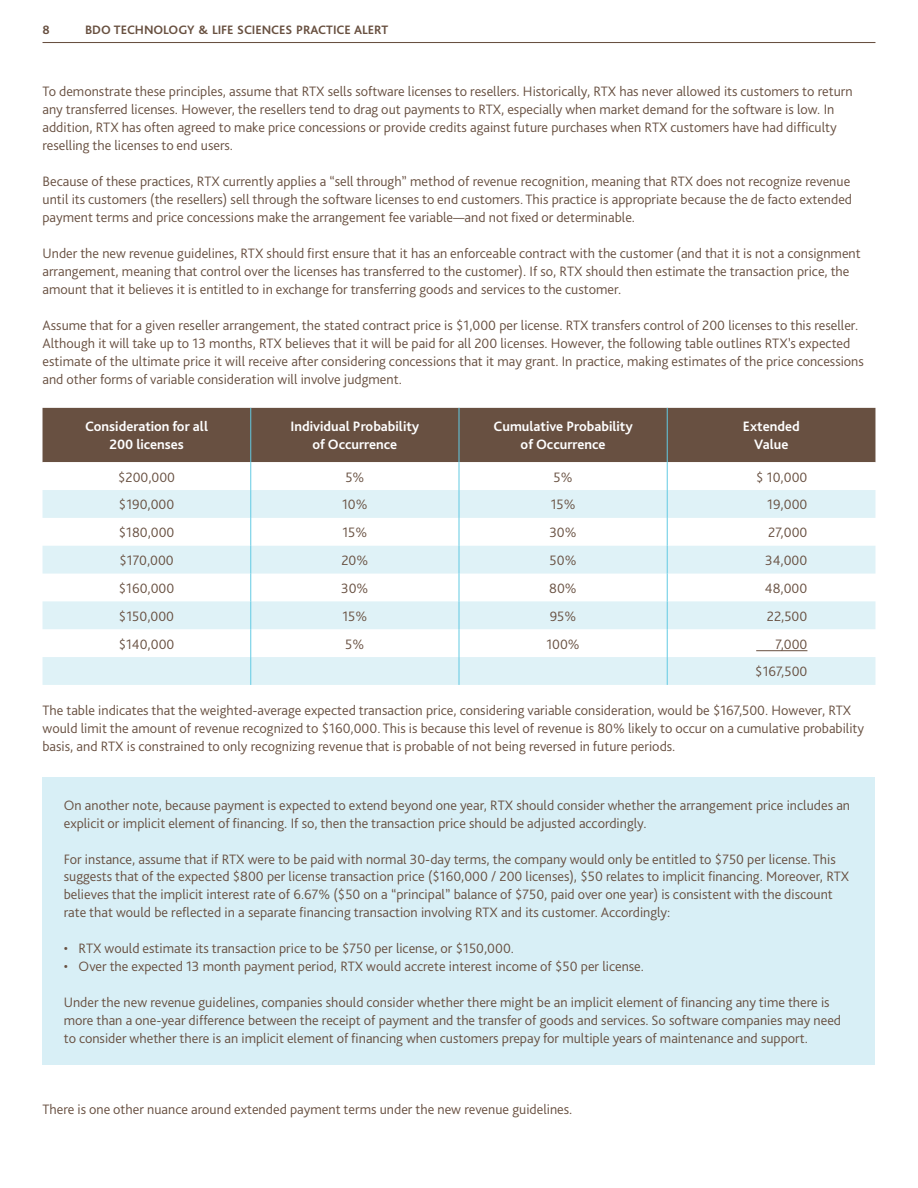
<style>
.page{position:relative;width:918px;height:1188px;background:#fff}
.page>*{position:absolute;margin:0;border:0;box-sizing:border-box;transform-origin:0 0}
.t1{font:300 14.25px/18px "Bliss Pro";color:#685041}
.t2{font:700 14.25px/18px "Bliss Pro";color:#fff;text-align:center}
.t3{font:700 12.75px "Bliss Pro";letter-spacing:-.005em;color:#685040}
.t4{font:700 12.75px "Bliss Pro";color:#685041}
</style>
<div class="page">
<hr style="left:43px;top:42px;width:832px;height:1px;background:#685041">
<div style="left:43px;top:408px;width:832px;height:54px;background:#685041"></div>
<svg style="left:43px;top:490px;width:832px;height:195px;fill:#dff2f7"></svg>
<hr style="left:250px;top:408px;width:1px;height:54px;background:#62cae3">
<hr style="left:459px;top:408px;width:1px;height:54px;background:#62cae3">
<hr style="left:667px;top:408px;width:1px;height:54px;background:#62cae3">
<svg style="left:250px;top:462px;width:1px;height:223px"></svg>
<svg style="left:459px;top:462px;width:1px;height:223px"></svg>
<svg style="left:667px;top:462px;width:1px;height:223px"></svg>
<hr style="left:756px;top:650px;width:51px;height:1px;background:#685041">
<div style="left:43px;top:777px;width:832px;height:288px;background:#d8eff6"></div>
<p class="t4" style="left:43px;top:22px;width:9px">8</p>
<p class="t3" style="left:85px;top:22px;width:305px">BDO TECHNOLOGY &amp; LIFE SCIENCES PRACTICE ALERT</p>
<p class="t1" style="left:43px;top:82px;width:812px">To demonstrate these principles, assume that RTX sells software licenses to resellers. Historically, RTX has never allowed its customers to return any transferred licenses. However, the resellers tend to drag out payments to RTX, especially when market demand for the software is low. In addition, RTX has often agreed to make price concessions or provide credits against future purchases when RTX customers have had difficulty reselling the licenses to end users.</p>
<p class="t1" style="left:43px;top:172px;width:811px">Because of these practices, RTX currently applies a “sell through” method of revenue recognition, meaning that RTX does not recognize revenue until its customers (the resellers) sell through the software licenses to end customers. This practice is appropriate because the de facto extended payment terms and price concessions make the arrangement fee variable—and not fixed or determinable.</p>
<p class="t1" style="left:43px;top:244px;width:820px">Under the new revenue guidelines, RTX should first ensure that it has an enforceable contract with the customer (and that it is not a consignment arrangement, meaning that control over the licenses has transferred to the customer). If so, RTX should then estimate the transaction price, the amount that it believes it is entitled to in exchange for transferring goods and services to the customer.</p>
<p class="t1" style="left:43px;top:316px;width:823px">Assume that for a given reseller arrangement, the stated contract price is $1,000 per license. RTX transfers control of 200 licenses to this reseller.<br>Although it will take up to 13 months, RTX believes that it will be paid for all 200 licenses. However, the following table outlines RTX’s expected estimate of the ultimate price it will receive after considering concessions that it may grant. In practice, making estimates of the price concessions and other forms of variable consideration will involve judgment.</p>
<p class="t2" style="left:85px;top:417px;width:124px">Consideration for all<br>200 licenses</p>
<p class="t2" style="left:290px;top:417px;width:130px">Individual Probability of Occurrence</p>
<p class="t2" style="left:493px;top:417px;width:141px">Cumulative Probability of Occurrence</p>
<p class="t2" style="left:743px;top:417px;width:58px">Extended<br>Value</p>
<p class="t1" style="left:118px;top:467px;width:59px">$200,000</p>
<p class="t1" style="left:345px;top:467px;width:20px">5%</p>
<p class="t1" style="left:554px;top:467px;width:20px">5%</p>
<p class="t1" style="left:756px;top:467px;width:53px">$ 10,000</p>
<p class="t1" style="left:119px;top:495px;width:57px">$190,000</p>
<p class="t1" style="left:342px;top:495px;width:27px">10%</p>
<p class="t1" style="left:551px;top:495px;width:26px">15%</p>
<p class="t1" style="left:767px;top:495px;width:42px">19,000</p>
<p class="t1" style="left:119px;top:523px;width:57px">$180,000</p>
<p class="t1" style="left:342px;top:523px;width:26px">15%</p>
<p class="t1" style="left:550px;top:523px;width:29px">30%</p>
<p class="t1" style="left:768px;top:523px;width:41px">27,000</p>
<p class="t1" style="left:119px;top:551px;width:56px">$170,000</p>
<p class="t1" style="left:341px;top:551px;width:28px">20%</p>
<p class="t1" style="left:550px;top:551px;width:28px">50%</p>
<p class="t1" style="left:765px;top:551px;width:44px">34,000</p>
<p class="t1" style="left:119px;top:579px;width:57px">$160,000</p>
<p class="t1" style="left:341px;top:579px;width:29px">30%</p>
<p class="t1" style="left:549px;top:579px;width:29px">80%</p>
<p class="t1" style="left:765px;top:579px;width:44px">48,000</p>
<p class="t1" style="left:119px;top:607px;width:57px">$150,000</p>
<p class="t1" style="left:342px;top:607px;width:26px">15%</p>
<p class="t1" style="left:550px;top:607px;width:28px">95%</p>
<p class="t1" style="left:767px;top:607px;width:42px">22,500</p>
<p class="t1" style="left:119px;top:635px;width:57px">$140,000</p>
<p class="t1" style="left:345px;top:635px;width:20px">5%</p>
<p class="t1" style="left:546px;top:635px;width:35px">100%</p>
<p class="t1" style="left:755px;top:630px;width:54px;line-height:27.9px;text-align:right">7,000 $167,500</p>
<p class="t1" style="left:43px;top:701px;width:823px">The table indicates that the weighted-average expected transaction price, considering variable consideration, would be $167,500. However, RTX would limit the amount of revenue recognized to $160,000. This is because this level of revenue is 80% likely to occur on a cumulative probability basis, and RTX is constrained to only recognizing revenue that is probable of not being reversed in future periods.</p>
<p class="t1" style="left:64px;top:795px;width:788px">On another note, because payment is expected to extend beyond one year, RTX should consider whether the arrangement price includes an explicit or implicit element of financing. If so, then the transaction price should be adjusted accordingly.</p>
<p class="t1" style="left:64px;top:849px;width:787px">For instance, assume that if RTX were to be paid with normal 30-day terms, the company would only be entitled to $750 per license. This suggests that of the expected $800 per license transaction price ($160,000 / 200 licenses), $50 relates to implicit financing. Moreover, RTX believes that the implicit interest rate of 6.67% ($50 on a “principal” balance of $750, paid over one year) is consistent with the discount rate that would be reflected in a separate financing transaction involving RTX and its customer. Accordingly:</p>
<p class="t1" style="left:64px;top:939px;width:452px">• RTX would estimate its transaction price to be $750 per license, or $150,000.</p>
<p class="t1" style="left:64px;top:957px;width:582px">• Over the expected 13 month payment period, RTX would accrete interest income of $50 per license.</p>
<p class="t1" style="left:64px;top:993px;width:779px">Under the new revenue guidelines, companies should consider whether there might be an implicit element of financing any time there is more than a one-year difference between the receipt of payment and the transfer of goods and services. So software companies may need to consider whether there is an implicit element of financing when customers prepay for multiple years of maintenance and support.</p>
<p class="t1" style="left:43px;top:1100px;width:531px">There is one other nuance around extended payment terms under the new revenue guidelines.</p>
</div>
